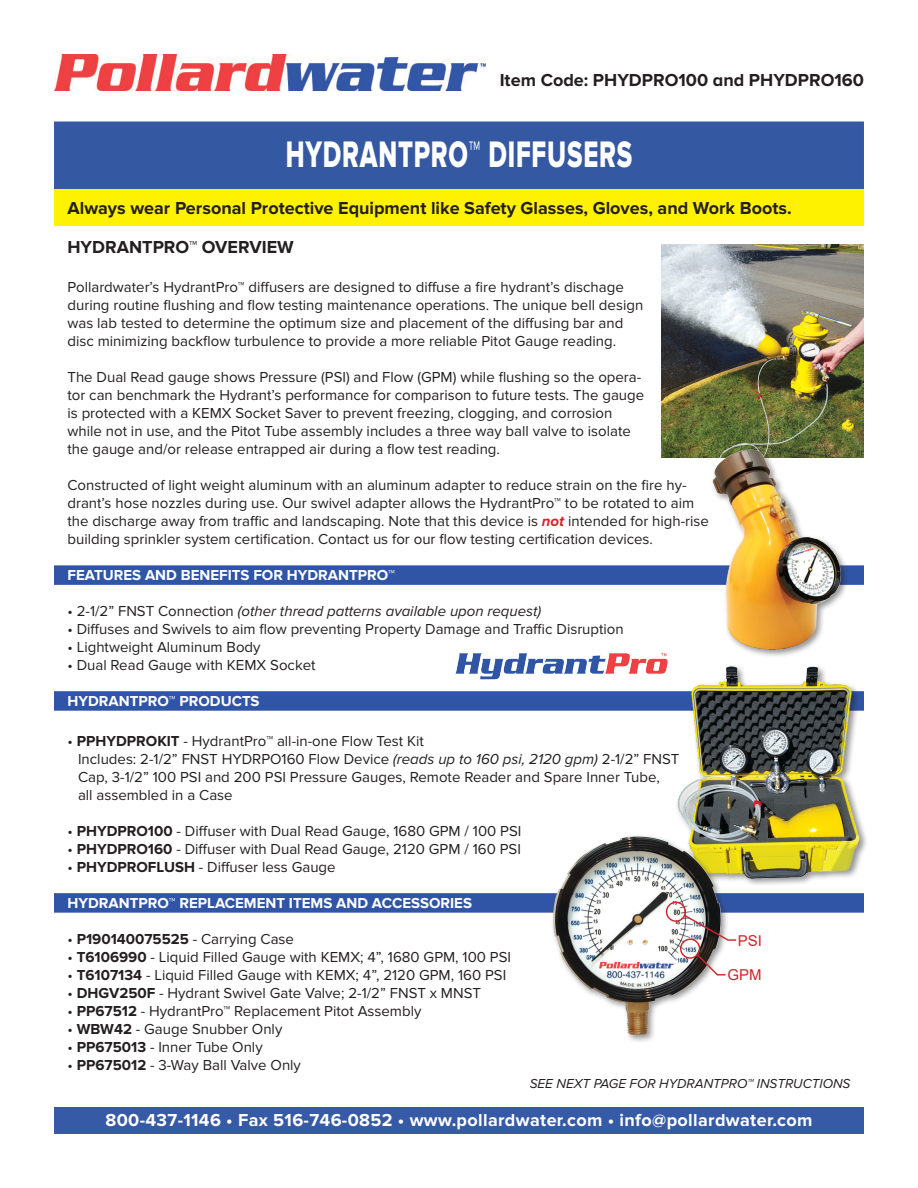
<style>
.page{position:relative;width:918px;height:1188px;background:#fff}
.page>*{position:absolute;margin:0;border:0;box-sizing:border-box;transform-origin:0 0}
.t1{font:38.25px "Proxima Nova A Extrabld";letter-spacing:.03em;color:#fff;scale:.67 1}
.t2{font:700 18px "Proxima Nova";color:#231f20}
.t3{font:700 18px "Proxima Nova";letter-spacing:.02em;color:#fff}
.t4{font:700 18px "Proxima Nova A";color:#231f20}
.t5{font:15px/18px "Proxima Nova";color:#231f20}
.t6{font:700 15px "Proxima Nova";color:#fff}
.t7{font:italic 15px "Proxima Nova";color:#231f20}
.t8{font:15px "Arial";color:#d2232a}
.t9{font:italic 13.5px "Proxima Nova";color:#231f20}
.s1{font-weight:700;font-style:italic;color:#d2232a}
.s2{font-style:normal}
.s3{font-weight:700}
.s4{font-style:italic}
</style>
<div class="page">
<div style="left:54px;top:893px;width:810px;height:20px;background:#3155a6"></div>
<div style="left:54px;top:691px;width:810px;height:20px;background:#3155a6"></div>
<div style="left:54px;top:565px;width:810px;height:20px;background:#3155a6"></div>
<div style="left:54px;top:189px;width:810px;height:36px;background:#fff200"></div>
<div style="left:57px;top:125px;width:804px;height:61px;background:#3558a3"></div>
<div style="left:54px;top:122px;width:810px;height:67px;border:2px solid #365aa5"></div>
<img style="left:54px;top:54px;width:432px;height:36px">
<div style="left:54px;top:1107px;width:810px;height:27px;background:#365aa5"></div>
<img style="left:662px;top:244px;width:202px;height:214px">
<img style="left:668px;top:666px;width:196px;height:219px">
<img style="left:542px;top:827px;width:189px;height:215px">
<div style="left:680px;top:939px;width:20px;height:20px;border:1px solid #d2232a;border-radius:50%"></div>
<div style="left:666px;top:902px;width:20px;height:20px;border:1px solid #d2232a;border-radius:50%"></div>
<svg style="left:695px;top:953px;width:32px;height:23px"></svg>
<svg style="left:682px;top:913px;width:55px;height:28px"></svg>
<div style="left:710px;top:446px;width:139px;height:212px;background:#231f20;opacity:.5"></div>
<img style="left:707px;top:441px;width:138px;height:216px">
<img style="left:455px;top:653px;width:215px;height:30px">
<p class="t4" style="left:500px;top:70px;width:366px">Item Code: PHYDPRO100 and PHYDPRO160</p>
<p class="t1" style="left:286px;top:132px;width:519px">HYDRANTPRO™ DIFFUSERS</p>
<p class="t2" style="left:68px;top:198px;width:726px">Always wear Personal Protective Equipment like Safety Glasses, Gloves, and Work Boots.</p>
<p class="t2" style="left:68px;top:236px;width:228px">HYDRANTPRO™ OVERVIEW</p>
<p class="t5" style="left:68px;top:279px;width:577px">Pollardwater’s HydrantPro™ diffusers are designed to diffuse a fire hydrant’s dischage during routine flushing and flow testing maintenance operations. The unique bell design was lab tested to determine the optimum size and placement of the diffusing bar and disc minimizing backflow turbulence to provide a more reliable Pitot Gauge reading.</p>
<p class="t5" style="left:68px;top:369px;width:578px">The Dual Read gauge shows Pressure (PSI) and Flow (GPM) while flushing so the opera&shy;tor can benchmark the Hydrant’s performance for comparison to future tests. The gauge is protected with a KEMX Socket Saver to prevent freezing, clogging, and corrosion while not in use, and the Pitot Tube assembly includes a three way ball valve to isolate the gauge and/or release entrapped air during a flow test reading.</p>
<p class="t5" style="left:68px;top:477px;width:643px">Constructed of light weight aluminum with an aluminum adapter to reduce strain on the fire hy&shy;drant’s hose nozzles during use. Our swivel adapter allows the HydrantPro™ to be rotated to aim the discharge away from traffic and landscaping. Note that this device is <span class="s1">not</span> intended for high-rise building sprinkler system certification. Contact us for our flow testing certification devices.</p>
<p class="t6" style="left:68px;top:567px;width:329px">FEATURES AND BENEFITS FOR HYDRANTPRO™</p>
<p class="t7" style="left:68px;top:603px;width:475px"><span class="s2">• 2-1/2” FNST Connection</span> (other thread patterns available upon request)</p>
<p class="t5" style="left:68px;top:621px;width:558px">• Diffuses and Swivels to aim flow preventing Property Damage and Traffic Disruption</p>
<p class="t5" style="left:68px;top:639px;width:195px">• Lightweight Aluminum Body</p>
<p class="t5" style="left:68px;top:657px;width:250px">• Dual Read Gauge with KEMX Socket</p>
<p class="t6" style="left:68px;top:693px;width:194px">HYDRANTPRO™ PRODUCTS</p>
<p class="t5" style="left:68px;top:732px;width:358px">• <span class="s3">PPHYDPROKIT</span> - HydrantPro™ all-in-one Flow Test Kit</p>
<p class="t5" style="left:78px;top:750px;width:603px">Includes: 2-1/2” FNST HYDRPO160 Flow Device <span class="s4">(reads up to 160 psi, 2120 gpm)</span> 2-1/2” FNST<br>Cap, 3-1/2” 100 PSI and 200 PSI Pressure Gauges, Remote Reader and Spare Inner Tube,<br>all assembled in a Case</p>
<p class="t5" style="left:68px;top:822px;width:455px">• <span class="s3">PHYDPRO100</span> - Diffuser with Dual Read Gauge, 1680 GPM / 100 PSI</p>
<p class="t5" style="left:68px;top:840px;width:455px">• <span class="s3">PHYDPRO160</span> - Diffuser with Dual Read Gauge, 2120 GPM / 160 PSI</p>
<p class="t5" style="left:68px;top:858px;width:270px">• <span class="s3">PHYDPROFLUSH</span> - Diffuser less Gauge</p>
<p class="t6" style="left:68px;top:894px;width:406px">HYDRANTPRO™ REPLACEMENT ITEMS AND ACCESSORIES</p>
<p class="t5" style="left:68px;top:930px;width:228px">• <span class="s3">P190140075525</span> - Carrying Case</p>
<p class="t5" style="left:68px;top:948px;width:445px">• <span class="s3">T6106990</span> - Liquid Filled Gauge with KEMX; 4”, 1680 GPM, 100 PSI</p>
<p class="t5" style="left:68px;top:966px;width:440px">• <span class="s3">T6107134</span> - Liquid Filled Gauge with KEMX; 4”, 2120 GPM, 160 PSI</p>
<p class="t5" style="left:68px;top:984px;width:415px">• <span class="s3">DHGV250F</span> - Hydrant Swivel Gate Valve; 2-1/2” FNST x MNST</p>
<p class="t5" style="left:68px;top:1002px;width:355px">• <span class="s3">PP67512</span> - HydrantPro™ Replacement Pitot Assembly</p>
<p class="t5" style="left:68px;top:1020px;width:216px">• <span class="s3">WBW42</span> - Gauge Snubber Only</p>
<p class="t5" style="left:68px;top:1038px;width:197px">• <span class="s3">PP675013</span> - Inner Tube Only</p>
<p class="t5" style="left:68px;top:1056px;width:235px">• <span class="s3">PP675012</span> - 3-Way Ball Valve Only</p>
<p class="t9" style="left:530px;top:1076px;width:322px">SEE NEXT PAGE FOR HYDRANTPRO™ INSTRUCTIONS</p>
<p class="t3" style="left:105px;top:1110px;width:709px">800-437-1146 • Fax 516-746-0852 • www.pollardwater.com • info@pollardwater.com</p>
<p class="t8" style="left:738px;top:930px;width:26px">PSI</p>
<p class="t8" style="left:727px;top:964px;width:36px">GPM</p>
</div>
